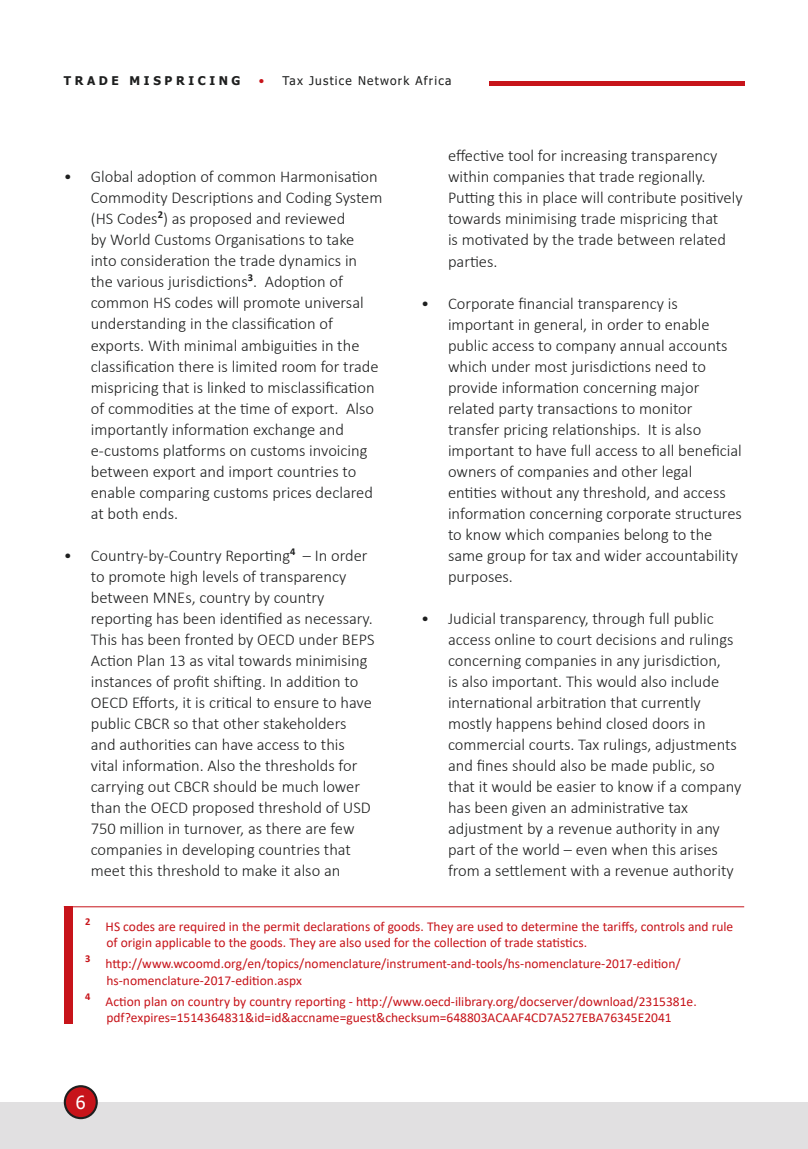
<style>
.page{position:relative;width:808px;height:1149px;background:#fff}
.page>*{position:absolute;margin:0;border:0;box-sizing:border-box;transform-origin:0 0}
.t1{font:18px "Tahoma";color:#fff}
.t2{font:300 16.5px/21px "Calibri";color:#1e1f1f}
.t3{font:13.5px/16.2px "Calibri";color:#c7141a}
.t4{font:12px "Tahoma";letter-spacing:.1em;color:#1e1f1f}
.t5{font:700 12px "Tahoma";letter-spacing:.3em;color:#1e1f1f}
.s1{color:#c7141a}
</style>
<div class="page">
<div style="left:0;top:1101px;width:808px;height:47px;background:#e1e0e1"></div>
<svg style="left:64px;top:1084px;width:34px;height:34px"></svg>
<div style="left:66px;top:1086px;width:30px;height:30px;background:#c7141a;border-radius:50%"></div>
<hr style="left:489px;top:81px;width:255px;height:4px;background:#c7141a">
<div style="left:64px;top:906px;width:8px;height:117px;background:#c7141a"></div>
<hr style="left:64px;top:906px;width:680px;height:1px;background:#c7141a">
<p class="t5" style="left:64px;top:72px;width:178px">TRADE MISPRICING</p>
<p class="t4" style="left:259px;top:72px;width:194px"><span class="s1">•</span> Tax Justice Network Africa</p>
<p class="t2" style="left:448px;top:145px;width:296px">effective tool for increasing transparency within companies that trade regionally.<br>Putting this in place will contribute positively towards minimising trade mispricing that<br>is motivated by the trade between related parties.</p>
<p class="t2" style="left:448px;top:292px;width:295px;text-indent:-27px">• Corporate financial transparency is important in general, in order to enable public access to company annual accounts which under most jurisdictions need to provide information concerning major related party transactions to monitor transfer pricing relationships. It is also important to have full access to all beneficial owners of companies and other legal entities without any threshold, and access information concerning corporate structures to know which companies belong to the same group for tax and wider accountability purposes.</p>
<p class="t2" style="left:448px;top:607px;width:295px;text-indent:-27px">• Judicial transparency, through full public access online to court decisions and rulings concerning companies in any jurisdiction,<br>is also important. This would also include international arbitration that currently mostly happens behind closed doors in commercial courts. Tax rulings, adjustments and fines should also be made public, so that it would be easier to know if a company has been given an administrative tax adjustment by a revenue authority in any part of the world – even when this arises from a settlement with a revenue authority</p>
<p class="t3" style="left:106px;top:918px;width:628px;text-indent:-21px"><sup>2</sup> HS codes are required in the permit declarations of goods. They are used to determine the tariffs, controls and rule of origin applicable to the goods. They are also used for the collection of trade statistics.</p>
<p class="t3" style="left:106px;top:955px;width:576px;text-indent:-21px"><sup>3</sup> http://www.wcoomd.org/en/topics/nomenclature/instrument-and-tools/hs-nomenclature-2017-edition/ hs-nomenclature-2017-edition.aspx</p>
<p class="t3" style="left:85px;top:992px;width:613px;text-align:center"><sup>4</sup> Action plan on country by country reporting - http://www.oecd-ilibrary.org/docserver/download/2315381e. pdf?expires=1514364831&amp;id=id&amp;accname=guest&amp;checksum=648803ACAAF4CD7A527EBA76345E2041</p>
<p class="t2" style="left:91px;top:166px;width:293px;text-indent:-27px">• Global adoption of common Harmonisation Commodity Descriptions and Coding System (HS Codes<sup>2</sup>) as proposed and reviewed<br>by World Customs Organisations to take into consideration the trade dynamics in the various jurisdictions<sup>3</sup>. Adoption of common HS codes will promote universal understanding in the classification of exports. With minimal ambiguities in the classification there is limited room for trade mispricing that is linked to misclassification of commodities at the time of export. Also importantly information exchange and e-customs platforms on customs invoicing between export and import countries to enable comparing customs prices declared at both ends.</p>
<p class="t2" style="left:91px;top:544px;width:285px;text-indent:-27px">• Country-by-Country Reporting<sup>4</sup> – In order to promote high levels of transparency between MNEs, country by country reporting has been identified as necessary.<br>This has been fronted by OECD under BEPS Action Plan 13 as vital towards minimising instances of profit shifting. In addition to OECD Efforts, it is critical to ensure to have public CBCR so that other stakeholders and authorities can have access to this vital information. Also the thresholds for carrying out CBCR should be much lower than the OECD proposed threshold of USD 750 million in turnover, as there are few companies in developing countries that meet this threshold to make it also an</p>
<p class="t1" style="left:76px;top:1089px;width:11px">6</p>
</div>
